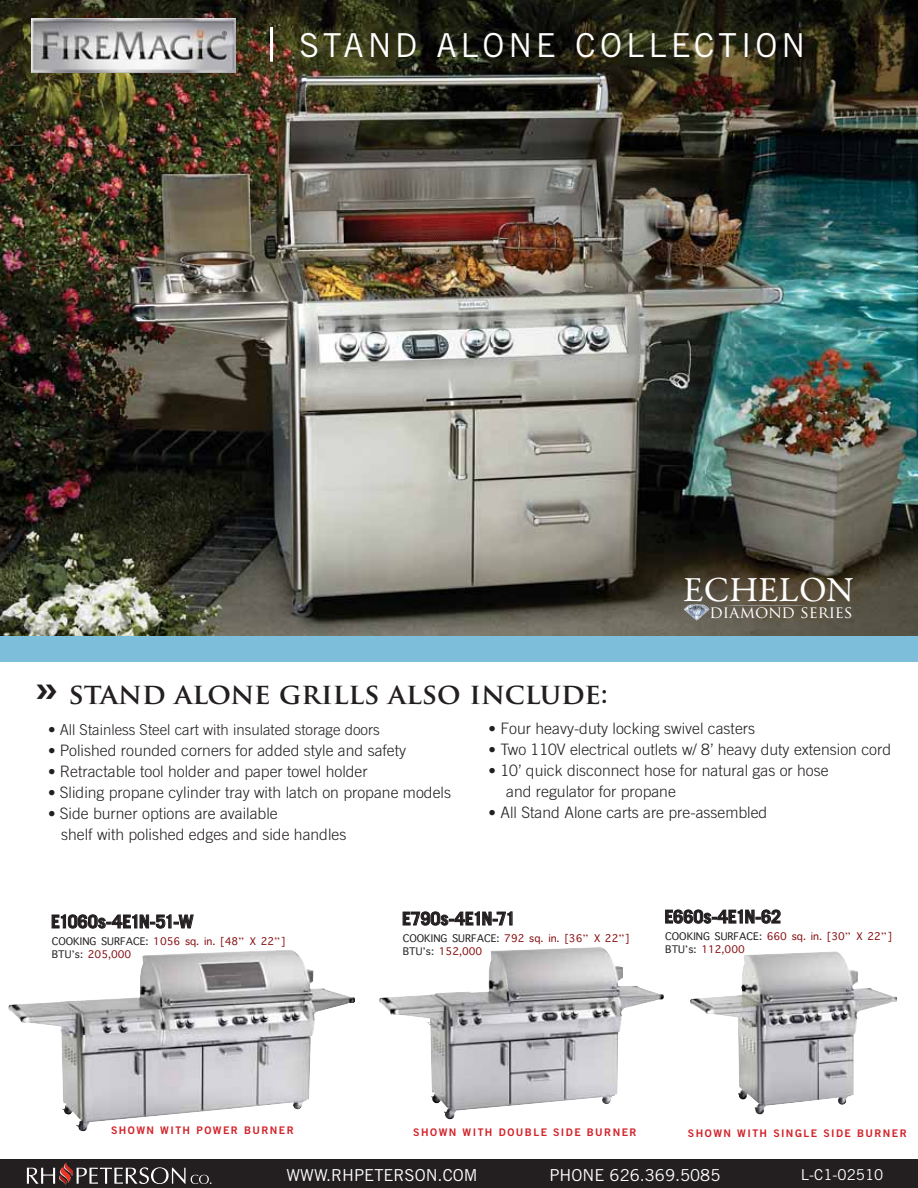
<style>
.page{position:relative;width:918px;height:1188px;background:#fff}
.page>*{position:absolute;margin:0;border:0;box-sizing:border-box;transform-origin:0 0}
.t1{font:35.4px "Garamond Premr Pro";letter-spacing:.01em;color:#fff}
.t2{font:33px "Trade Gothic LT Std";letter-spacing:.12em;color:#fff}
.t3{font:700 28.5px "Trajan Pro";color:#231f20}
.t4{font:700 18px "Trade Gothic LT Std";letter-spacing:-.01em;color:#231f20}
.t5{font:700 18px "Trade Gothic LT Std";letter-spacing:-.05em;color:#231f20}
.t6{font:16.5px "Trade Gothic LT Std";color:#fff}
.t7{font:16.5px "Trajan Pro";color:#fff}
.t8{font:300 15.75px/21px "Trade Gothic LT Std";color:#231f20}
.t9{font:300 15px "Trade Gothic LT Std";color:#231f20}
.t10{font:15px "Trade Gothic LT Std";color:#fff}
.t11{font:10.5px "Trade Gothic LT Std Bd 2";letter-spacing:.14em;color:#d2232a}
.t12{font:10.05px "Myriad";color:#231f20}
.s1{font-family:"Trade Gothic LT Std";font-size:45px}
.s2{font-size:15px}
</style>
<div class="page">
<img style="left:0;top:0;width:918px;height:636px">
<div style="left:0;top:1159px;width:918px;height:29px;background:#231f20"></div>
<svg style="left:27px;top:1162px;width:185px;height:23px"></svg>
<img style="left:8px;top:950px;width:307px;height:181px">
<img style="left:690px;top:955px;width:207px;height:160px">
<img style="left:379px;top:957px;width:243px;height:162px">
<svg style="left:51px;top:914px;width:143px;height:15px"></svg>
<svg style="left:402px;top:911px;width:111px;height:15px"></svg>
<svg style="left:665px;top:909px;width:116px;height:15px"></svg>
<div style="left:0;top:636px;width:918px;height:25px;background:#7dbeda"></div>
<svg style="left:725px;top:605px;width:81px;height:1px"></svg>
<svg style="left:684px;top:605px;width:26px;height:17px"></svg>
<hr style="left:270px;top:27px;width:3px;height:35px;background:#fff">
<img style="left:32px;top:19px;width:203px;height:54px">
<svg style="left:52px;top:950px;width:232px;height:10px"></svg>
<svg style="left:491px;top:947px;width:120px;height:10px"></svg>
<svg style="left:753px;top:951px;width:88px;height:4px"></svg>
<p class="t12" style="left:222px;top:31px;width:7px">®</p>
<h2 class="t2" style="left:299px;top:26px;width:508px">STAND ALONE COLLECTION</h2>
<h1 class="t1" style="left:683px;top:575px;width:172px">ECHELON</h1>
<p class="t7" style="left:710px;top:603px;width:145px">DIAMOND SERIES</p>
<h3 class="t3" style="left:34px;top:677px;width:575px"><span class="s1">»</span> STAND ALONE GRILLS ALSO INCLUDE:</h3>
<p class="t8" style="left:489px;top:719px;width:268px"><span class="s2">•</span> Four heavy-duty locking swivel casters</p>
<p class="t8" style="left:489px;top:740px;width:404px"><span class="s2">•</span> Two 110V electrical outlets w/ 8’ heavy duty extension cord</p>
<p class="t8" style="left:506px;top:761px;width:324px;text-indent:-18px"><span class="s2">•</span> 10’ quick disconnect hose for natural gas or hose and regulator for propane</p>
<p class="t8" style="left:489px;top:803px;width:280px"><span class="s2">•</span> All Stand Alone carts are pre-assembled</p>
<p class="t9" style="left:48px;top:724px;width:333px">• All Stainless Steel cart with insulated storage doors</p>
<p class="t8" style="left:48px;top:741px;width:360px"><span class="s2">•</span> Polished rounded corners for added style and safety</p>
<p class="t8" style="left:48px;top:762px;width:321px"><span class="s2">•</span> Retractable tool holder and paper towel holder</p>
<p class="t8" style="left:48px;top:783px;width:405px"><span class="s2">•</span> Sliding propane cylinder tray with latch on propane models</p>
<p class="t8" style="left:61px;top:804px;width:287px;text-indent:-13px"><span class="s2">•</span> Side burner options are available<br>shelf with polished edges and side handles</p>
<p class="t5" style="left:51px;top:915px;width:144px">E1060s-4E1N-51-W</p>
<p class="t4" style="left:402px;top:912px;width:115px">E790s-4E1N-71</p>
<p class="t4" style="left:665px;top:910px;width:118px">E660s-4E1N-62</p>
<p class="t11" style="left:111px;top:1124px;width:184px">SHOWN WITH POWER BURNER</p>
<p class="t11" style="left:413px;top:1126px;width:225px">SHOWN WITH DOUBLE SIDE BURNER</p>
<p class="t11" style="left:688px;top:1127px;width:220px">SHOWN WITH SINGLE SIDE BURNER</p>
<p class="t6" style="left:287px;top:1166px;width:192px">WWW.RHPETERSON.COM</p>
<p class="t6" style="left:550px;top:1166px;width:172px">PHONE 626.369.5085</p>
<p class="t10" style="left:801px;top:1166px;width:84px">L-C1-02510</p>
</div>
